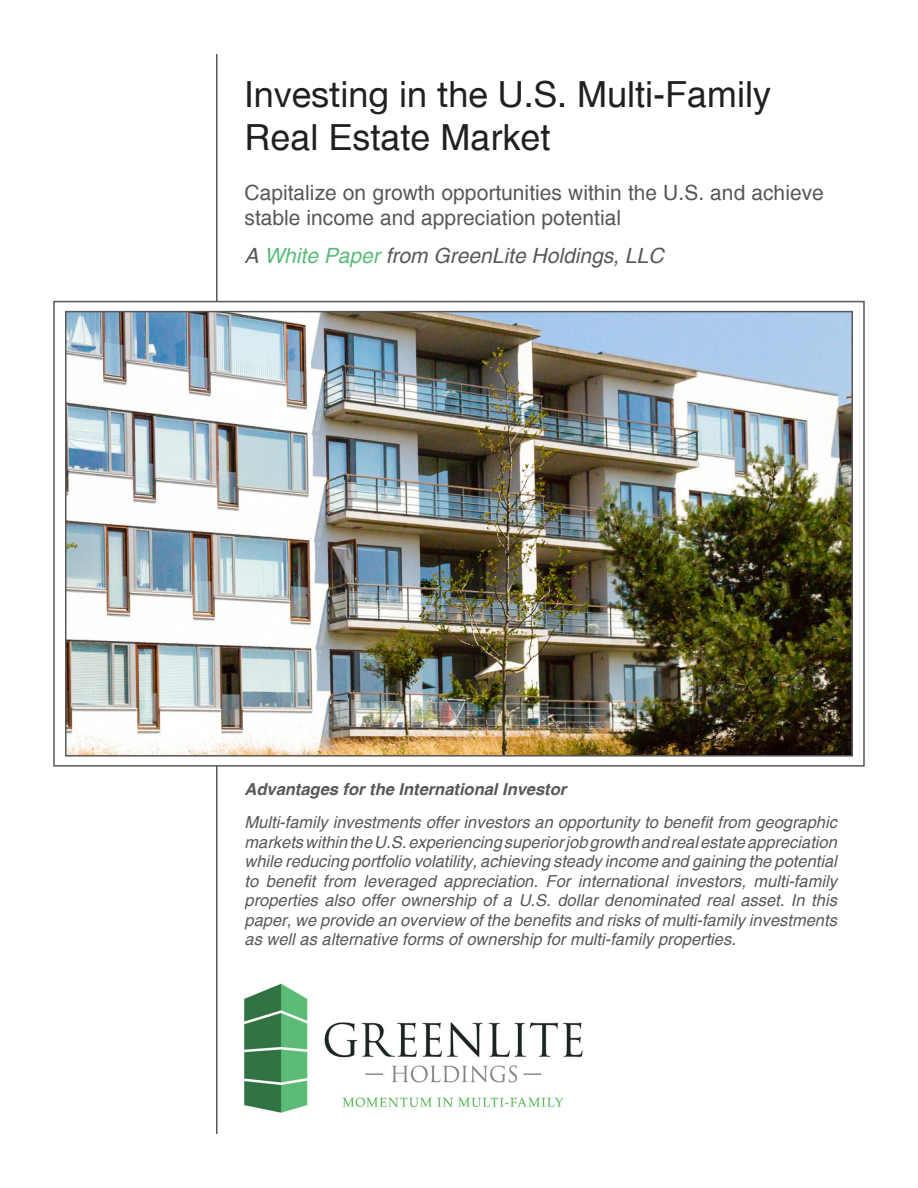
<style>
.page{position:relative;width:918px;height:1188px;background:#fff}
.page>*{position:absolute;margin:0;border:0;box-sizing:border-box;transform-origin:0 0}
.t1{font:36px/43.2px "Helvetica";color:#231f20}
.Paragraph{font:21px/25.2px "Helvetica";color:#57585a}
.t2{font:italic 21px "Helvetica";color:#57585a}
.Paragraph_Last{font:italic 16.5px/19.5px "Helvetica";color:#57585a;text-align:justify}
.Paragraph_Last-2{font:italic 700 16.5px "Helvetica";color:#57585a}
.s1{font-family:"Helvetica Neue"}
.s2{color:#59bc79}
</style>
<div class="page">
<hr style="left:216px;top:54px;width:2px;height:1080px;background:#57585a">
<div style="left:53px;top:301px;width:812px;height:466px;background:#fff;border:2px solid #57585a"></div>
<img style="left:68px;top:314px;width:782px;height:440px">
<div style="left:65px;top:311px;width:788px;height:446px;border:2px solid #57585a"></div>
<img style="left:244px;top:983px;width:64px;height:130px">
<img style="left:324px;top:1022px;width:259px;height:86px">
<p class="t1" style="left:244px;top:74px;width:528px"><span class="s1">Investing in the U.S.</span> Multi-Family<br>Real Estate Market</p>
<p class="Paragraph" style="left:244px;top:180px;width:581px">Capitalize on growth opportunities within the U.S. and achieve stable income and appreciation potential</p>
<p class="t2" style="left:244px;top:244px;width:420px">A <span class="s2">White Paper</span> from GreenLite Holdings, LLC</p>
<p class="Paragraph_Last-2" style="left:244px;top:779px;width:323px">Advantages for the International Investor</p>
<p class="Paragraph_Last" style="left:244px;top:813px;width:594px">Multi-family investments offer investors an opportunity to benefit from geographic markets within the U.S. experiencing superior job growth and real estate appreciation while reducing portfolio volatility, achieving steady income and gaining the potential to benefit from leveraged appreciation. For international investors, multi-family properties also offer ownership of a U.S. dollar denominated real asset. In this paper, we provide an overview of the benefits and risks of multi-family investments as well as alternative forms of ownership for multi-family properties.</p>
</div>
